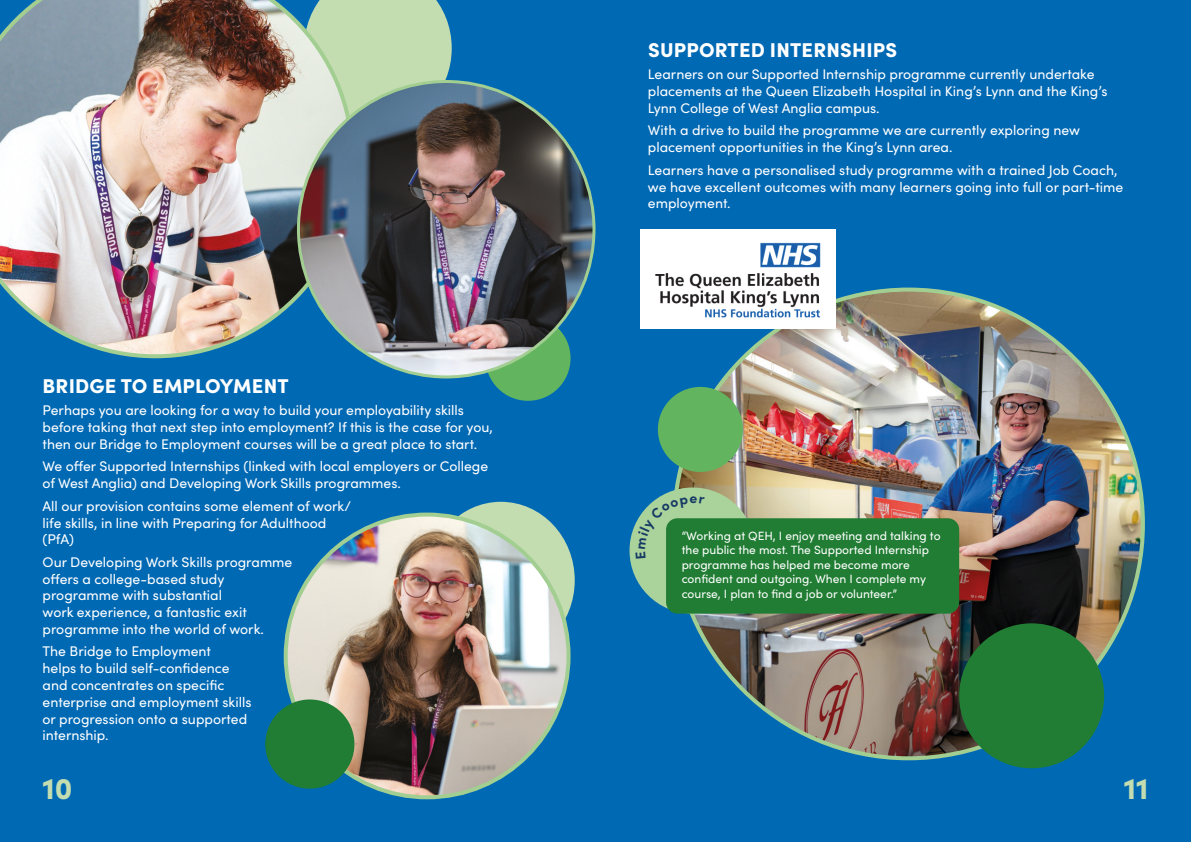
<style>
.page{position:relative;width:1191px;height:842px;background:#0069b4}
.page>*{position:absolute;margin:0;border:0;box-sizing:border-box;transform-origin:0 0}
.t1{font:900 30px "Sofia Pro";color:#c3ddb0}
.t2{font:900 20px "Sofia Pro";letter-spacing:.01em;color:#fff}
.t3{font:14px/16.8px "Sofia Pro";color:#fff}
.t4{font:12px/14.4px "Sofia Pro";color:#fff}
</style>
<div class="page">
<div style="left:354px;top:0;width:98px;height:113px;background:#c3ddb0"></div>
<div style="left:427px;top:502px;width:148px;height:157px;background:#c3ddb0;border-radius:50%"></div>
<div style="left:485px;top:316px;width:85px;height:85px;background:#62b55e;border-radius:50%"></div>
<img style="left:286px;top:514px;width:282px;height:283px;border-radius:141px">
<img style="left:0;top:0;width:354px;height:358px">
<img style="left:674px;top:290px;width:468px;height:468px;border-radius:234px">
<img style="left:641px;top:229px;width:194px;height:99px">
<img style="left:298px;top:81px;width:296px;height:296px;border-radius:148px">
<div style="left:265px;top:699px;width:89px;height:90px;background:#217d34;border-radius:50%"></div>
<div style="left:629px;top:487px;width:126px;height:127px;background:#aad29b;border-radius:50%"></div>
<div style="left:666px;top:518px;width:293px;height:96px;background:#217d34;border-radius:11px"></div>
<div style="left:658px;top:387px;width:85px;height:85px;background:#62b55e;border-radius:50%"></div>
<div style="left:959px;top:623px;width:145px;height:145px;background:#217d34;border-radius:50%"></div>
<svg style="left:635px;top:496px;width:70px;height:33px"></svg>
<p class="t2" style="left:43px;top:370px;width:247px">BRIDGE TO EMPLOYMENT</p>
<p class="t3" style="left:43px;top:401px;width:452px">Perhaps you are looking for a way to build your employability skills before taking that next step into employment? If this is the case for you, then our Bridge to Employment courses will be a great place to start.</p>
<p class="t3" style="left:43px;top:457px;width:447px">We offer Supported Internships (linked with local employers or College of West Anglia) and Developing Work Skills programmes.</p>
<p class="t3" style="left:43px;top:497px;width:310px">All our provision contains some element of work/ life skills, in line with Preparing for Adulthood (PfA)</p>
<p class="t3" style="left:43px;top:553px;width:251px">Our Developing Work Skills programme offers a college-based study programme with substantial<br>work experience, a fantastic exit programme into the world of work.</p>
<p class="t3" style="left:43px;top:642px;width:210px">The Bridge to Employment<br>helps to build self-confidence and concentrates on specific enterprise and employment skills or progression onto a supported internship.</p>
<p class="t2" style="left:648px;top:34px;width:251px">SUPPORTED INTERNSHIPS</p>
<p class="t3" style="left:648px;top:65px;width:461px">Learners on our Supported Internship programme currently undertake placements at the Queen Elizabeth Hospital in King’s Lynn and the King’s<br>Lynn College of West Anglia campus.</p>
<p class="t3" style="left:648px;top:121px;width:434px">With a drive to build the programme we are currently exploring new placement opportunities in the King’s Lynn area.</p>
<p class="t3" style="left:648px;top:161px;width:477px">Learners have a personalised study programme with a trained Job Coach, we have excellent outcomes with many learners going into full or part-time employment.</p>
<p class="t4" style="left:681px;top:528px;width:260px">“Working at QEH, I enjoy meeting and talking to the public the most. The Supported Internship programme has helped me become more confident and outgoing. When I complete my course, I plan to find a job or volunteer.”</p>
<h1 class="t1" style="left:43px;top:765px;width:31px">10</h1>
<h1 class="t1" style="left:1123px;top:765px;width:26px">11</h1>
</div>
